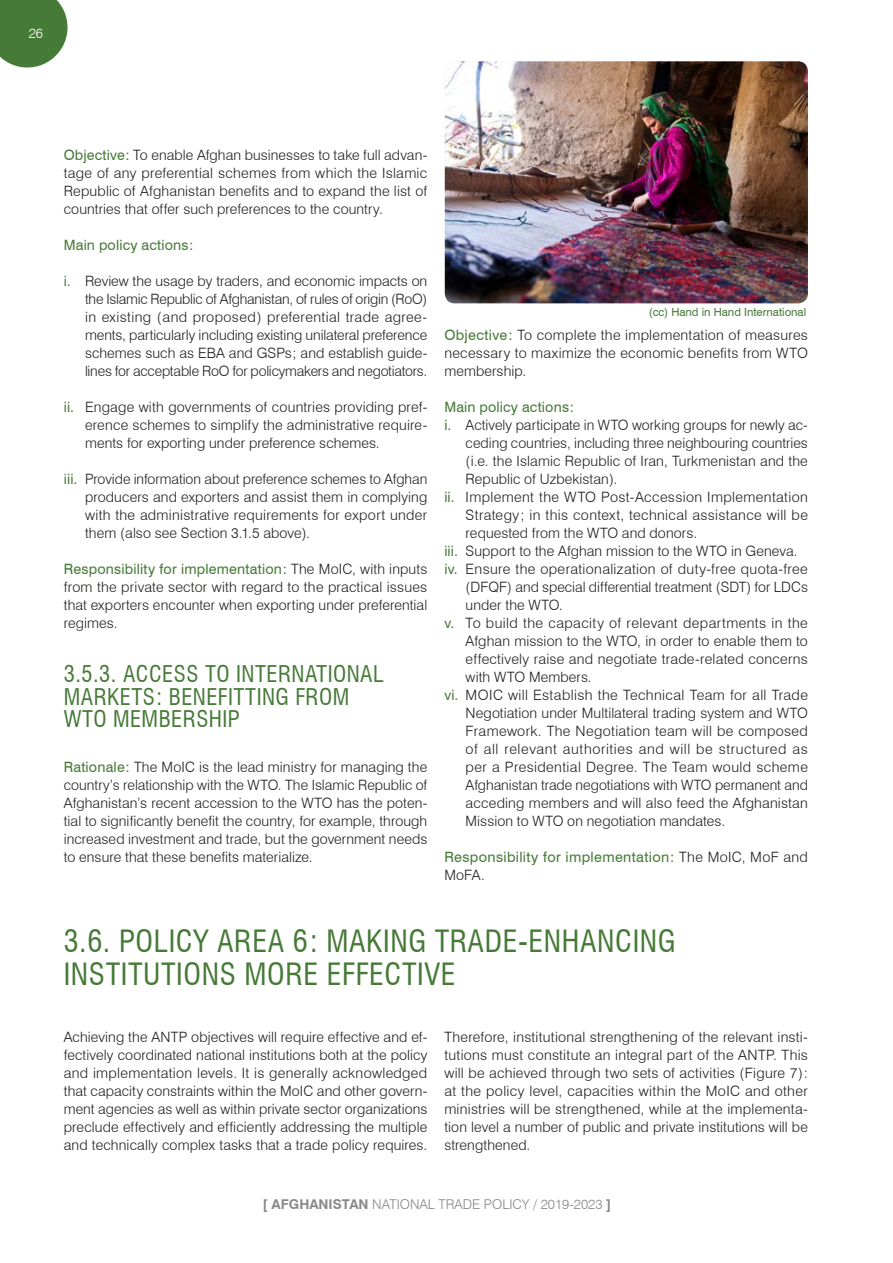
<style>
.page{position:relative;width:893px;height:1263px;background:#fff}
.page>*{position:absolute;margin:0;border:0;box-sizing:border-box;transform-origin:0 0}
.t1{font:condensed 30px/33px "Swiss 721 BT";letter-spacing:.02em;color:#467a37}
.t2{font:condensed 22.5px/22.5px "Swiss 721 BT";letter-spacing:.02em;color:#467a37}
.sangrado_2Col{font:300 14.25px/18px "Swiss 721 BT";letter-spacing:.01em;color:#1d1d1b;text-align:justify}
.sangrado_2Col-2{font:14.25px/18px "Swiss 721 BT";letter-spacing:.02em;color:#467a37}
.t3{font:300 13.5px "Swiss 721 BT";color:#878787}
.t4{font:300 13.5px "Swiss 721 BT";color:#fff}
.pie_foto{font:11.25px "Swiss 721 BT";color:#467a37}
.s1{font-weight:400;color:#467a37}
.s2{font-weight:300;color:#1d1d1b}
.s3{font-weight:700}
</style>
<div class="page">
<svg style="left:0;top:0;width:68px;height:68px"></svg>
<img style="left:445px;top:61px;width:363px;height:242px">
<p class="t4" style="left:29px;top:25px;width:16px">26</p>
<p class="sangrado_2Col" style="left:64px;top:146px;width:365px"><span class="s1">Objective:</span> To enable Afghan businesses to take full advan&shy;tage of any preferential schemes from which the Islamic Republic of Afghanistan benefits and to expand the list of countries that offer such preferences to the country.</p>
<p class="sangrado_2Col-2" style="left:64px;top:236px;width:131px">Main policy actions:</p>
<p class="sangrado_2Col" style="left:85px;top:272px;width:344px;text-indent:-21px"><span class="s1">i.</span> Review the usage by traders, and economic impacts on the Islamic Republic of Afghanistan, of rules of origin (RoO) in existing (and proposed) preferential trade agree&shy;ments, particularly including existing unilateral preference schemes such as EBA and GSPs; and establish guide&shy;lines for acceptable RoO for policymakers and negotiators.</p>
<p class="sangrado_2Col" style="left:85px;top:398px;width:344px;text-indent:-21px"><span class="s1">ii.</span> Engage with governments of countries providing pref&shy;erence schemes to simplify the administrative require&shy;ments for exporting under preference schemes.</p>
<p class="sangrado_2Col" style="left:85px;top:470px;width:344px;text-indent:-21px"><span class="s1">iii.</span> Provide information about preference schemes to Afghan producers and exporters and assist them in complying with the administrative requirements for export under them (also see Section 3.1.5 above).</p>
<p class="sangrado_2Col" style="left:64px;top:560px;width:365px"><span class="s1">Responsibility for implementation:</span> The MoIC, with inputs from the private sector with regard to the practical issues that exporters encounter when exporting under preferential regimes.</p>
<p class="t2" style="left:64px;top:663px;width:321px">3.5.3. ACCESS TO INTERNATIONAL<br>MARKETS: BENEFITTING FROM<br>WTO MEMBERSHIP</p>
<p class="sangrado_2Col" style="left:64px;top:758px;width:365px"><span class="s1">Rationale:</span> The MoIC is the lead ministry for managing the country’s relationship with the WTO. The Islamic Republic of Afghanistan’s recent accession to the WTO has the poten&shy;tial to significantly benefit the country, for example, through increased investment and trade, but the government needs to ensure that these benefits materialize.</p>
<p class="pie_foto" style="left:649px;top:305px;width:159px">(cc) Hand in Hand International</p>
<p class="sangrado_2Col" style="left:444px;top:326px;width:365px"><span class="s1">Objective:</span> To complete the implementation of measures necessary to maximize the economic benefits from WTO membership.</p>
<p class="sangrado_2Col-2" style="left:444px;top:398px;width:131px">Main policy actions:</p>
<p class="sangrado_2Col" style="left:466px;top:416px;width:344px;text-indent:-21px"><span class="s1">i.</span> Actively participate in WTO working groups for newly ac&shy;ceding countries, including three neighbouring countries (i.e. the Islamic Republic of Iran, Turkmenistan and the Republic of Uzbekistan).</p>
<p class="sangrado_2Col" style="left:466px;top:488px;width:344px;text-indent:-21px"><span class="s1">ii.</span> Implement the WTO Post-Accession Implementation Strategy; in this context, technical assistance will be requested from the WTO and donors.</p>
<p class="sangrado_2Col" style="left:444px;top:542px;width:355px"><span class="s1">iii.</span> Support to the Afghan mission to the WTO in Geneva.</p>
<p class="sangrado_2Col" style="left:466px;top:560px;width:344px;text-indent:-21px"><span class="s1">iv.</span> Ensure the operationalization of duty-free quota-free (DFQF) and special differential treatment (SDT) for LDCs under the WTO.</p>
<p class="sangrado_2Col" style="left:466px;top:614px;width:344px;text-indent:-21px"><span class="s1">v.</span> To build the capacity of relevant departments in the Afghan mission to the WTO, in order to enable them to effectively raise and negotiate trade-related concerns with WTO Members.</p>
<p class="sangrado_2Col" style="left:466px;top:686px;width:344px;text-indent:-21px"><span class="s1">vi.</span> MOIC will Establish the Technical Team for all Trade Negotiation under Multilateral trading system and WTO Framework. The Negotiation team will be composed of all relevant authorities and will be structured as per a Presidential Degree. The Team would scheme Afghanistan trade negotiations with WTO permanent and acceding members and will also feed the Afghanistan Mission to WTO on negotiation mandates.</p>
<p class="sangrado_2Col-2" style="left:444px;top:848px;width:365px">Responsibility for implementation: <span class="s2">The MoIC, MoF and<br>MoFA.</span></p>
<p class="t1" style="left:64px;top:925px;width:613px">3.6. POLICY AREA 6: MAKING TRADE-ENHANCING<br>INSTITUTIONS MORE EFFECTIVE</p>
<p class="sangrado_2Col" style="left:64px;top:1028px;width:365px">Achieving the ANTP objectives will require effective and ef&shy;fectively coordinated national institutions both at the policy and implementation levels. It is generally acknowledged that capacity constraints within the MoIC and other govern&shy;ment agencies as well as within private sector organizations preclude effectively and efficiently addressing the multiple and technically complex tasks that a trade policy requires.</p>
<p class="sangrado_2Col" style="left:444px;top:1028px;width:365px">Therefore, institutional strengthening of the relevant insti&shy;tutions must constitute an integral part of the ANTP. This will be achieved through two sets of activities (Figure 7): at the policy level, capacities within the MoIC and other ministries will be strengthened, while at the implementa&shy;tion level a number of public and private institutions will be strengthened.</p>
<p class="t3" style="left:263px;top:1196px;width:350px"><span class="s3">[ AFGHANISTAN</span> NATIONAL TRADE POLICY / 2019-2023 <span class="s3">]</span></p>
</div>
